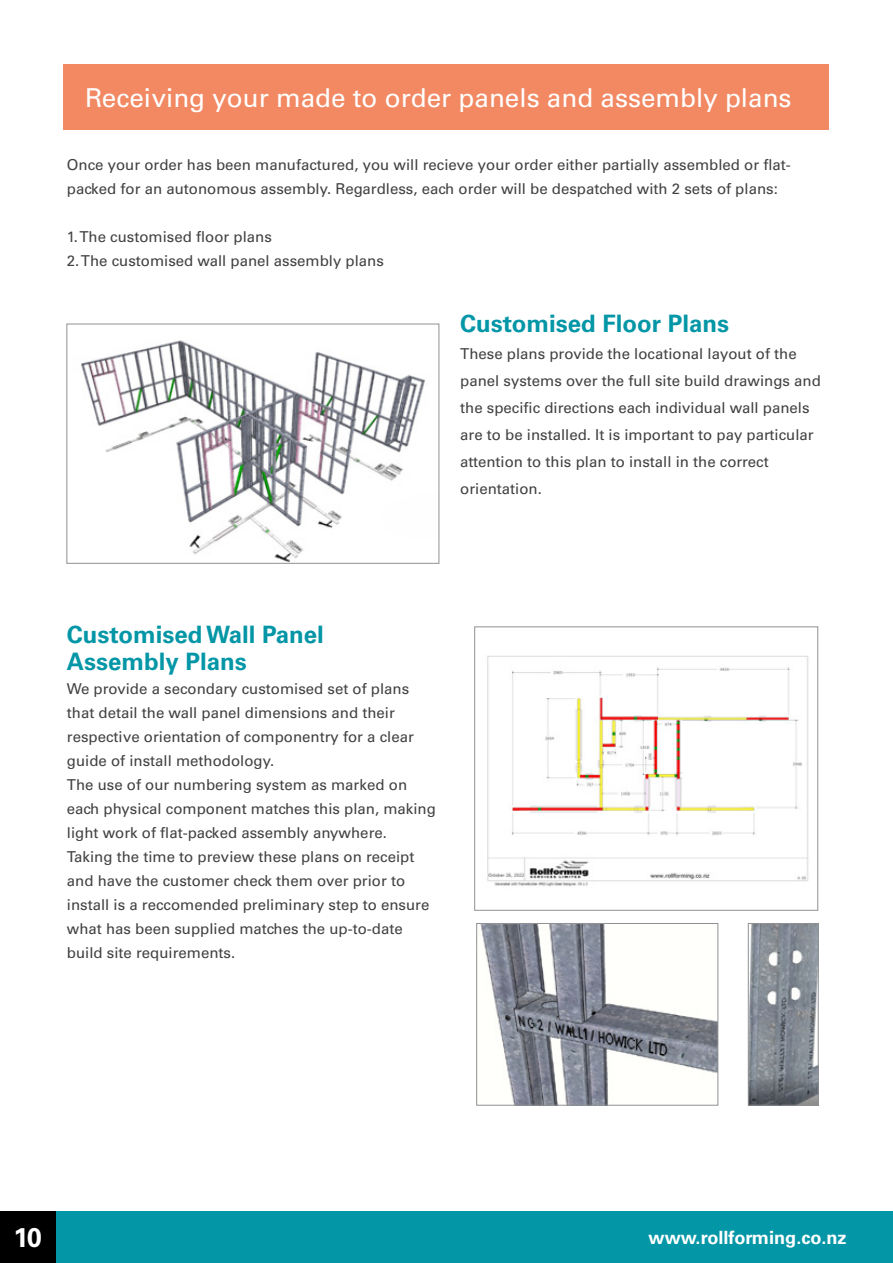
<style>
.page{position:relative;width:893px;height:1263px;background:#fff}
.page>*{position:absolute;margin:0;border:0;box-sizing:border-box;transform-origin:0 0}
.t1{font:700 27px "Univers LT Std";color:#fff}
.t2{font:26.1px "Univers LT Std";color:#fff}
.t3{font:700 24px/27px "Univers LT Std";color:#0396a6}
.t4{font:700 18.3px "Univers LT Std";color:#fff}
.t5{font:15px/24px "Univers LT Std";color:#414042}
</style>
<div class="page">
<div style="left:0;top:1211px;width:893px;height:52px;background:#0396a6"></div>
<div style="left:0;top:1211px;width:55px;height:52px;background:#000"></div>
<img style="left:487px;top:655px;width:322px;height:232px">
<div style="left:474px;top:626px;width:344px;height:285px;border:1px solid #8f9194"></div>
<img style="left:480px;top:925px;width:236px;height:179px">
<div style="left:476px;top:923px;width:242px;height:183px;border:1px solid #8f9194"></div>
<img style="left:750px;top:925px;width:67px;height:179px">
<div style="left:748px;top:923px;width:71px;height:183px;border:1px solid #8f9194"></div>
<img style="left:81px;top:340px;width:344px;height:222px">
<div style="left:66px;top:324px;width:373px;height:240px;border:1px solid #8f9194"></div>
<div style="left:64px;top:64px;width:765px;height:65px;background:#f28963"></div>
<h2 class="t2" style="left:85px;top:82px;width:708px">Receiving your made to order panels and assembly plans</h2>
<p class="t5" style="left:67px;top:153px;width:725px">Once your order has been manufactured, you will recieve your order either partially assembled or flat&shy;packed for an autonomous assembly. Regardless, each order will be despatched with 2 sets of plans:</p>
<p class="t5" style="left:67px;top:225px;width:206px">1. The customised floor plans</p>
<p class="t5" style="left:67px;top:249px;width:319px">2. The customised wall panel assembly plans</p>
<h3 class="t3" style="left:460px;top:310px;width:270px">Customised Floor Plans</h3>
<p class="t5" style="left:460px;top:340px;width:362px;line-height:27px">These plans provide the locational layout of the panel systems over the full site build drawings and the specific directions each individual wall panels are to be installed. It is important to pay particular attention to this plan to install in the correct orientation.</p>
<h3 class="t3" style="left:67px;top:621px;width:258px">Customised Wall Panel<br>Assembly Plans</h3>
<p class="t5" style="left:67px;top:676px;width:371px">We provide a secondary customised set of plans that detail the wall panel dimensions and their respective orientation of componentry for a clear guide of install methodology.<br>The use of our numbering system as marked on each physical component matches this plan, making light work of flat-packed assembly anywhere.<br>Taking the time to preview these plans on receipt and have the customer check them over prior to install is a reccomended preliminary step to ensure what has been supplied matches the up-to-date build site requirements.</p>
<h1 class="t1" style="left:13px;top:1221px;width:30px">1 03</h1>
<p class="t4" style="left:648px;top:1226px;width:200px">www.rollforming.co.nz</p>
</div>
